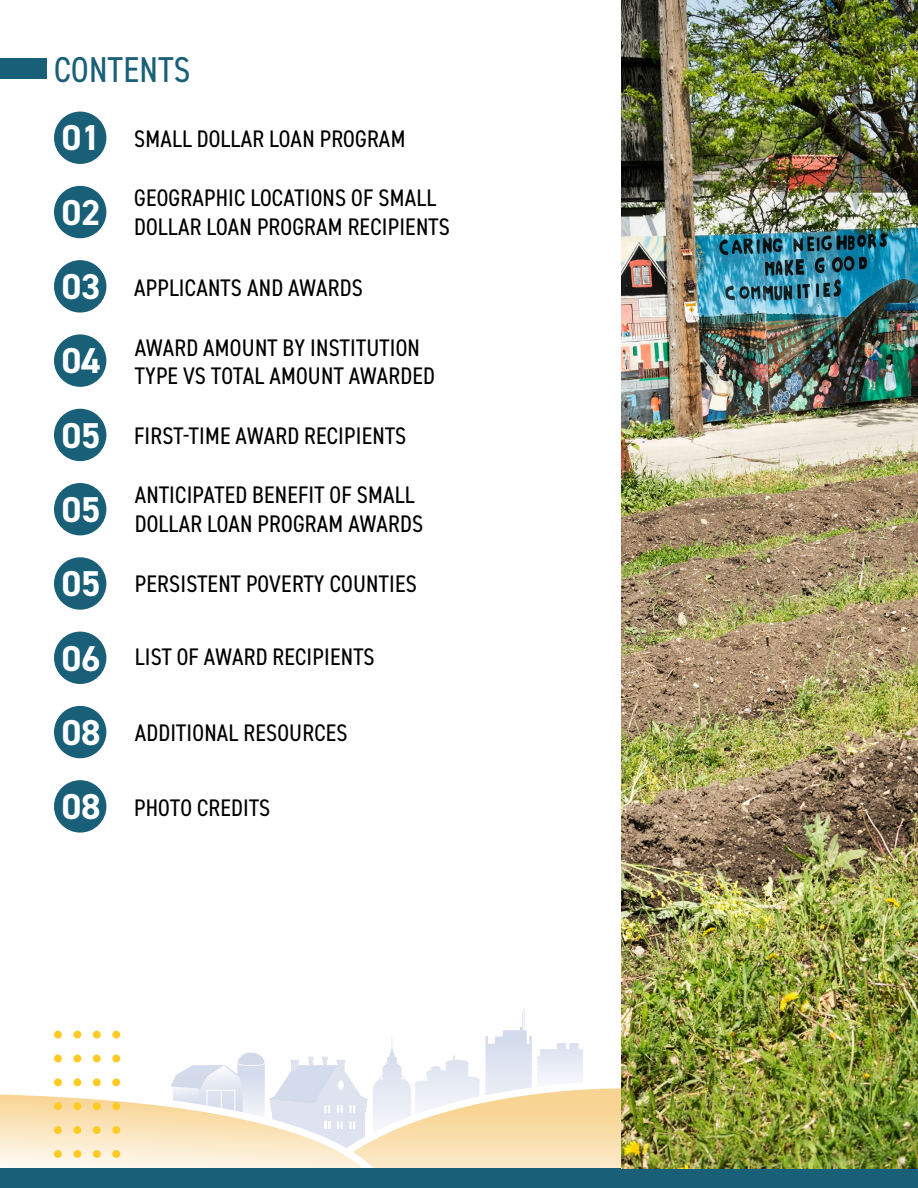
<style>
.page{position:relative;width:918px;height:1188px;background:#fff}
.page>*{position:absolute;margin:0;border:0;box-sizing:border-box;transform-origin:0 0}
.t1{font:condensed 36px "DIN2014";letter-spacing:.01em;color:#185f77}
.t2{font:700 36px "DIN2014";color:#fff}
.t3{font:condensed 24px/28.8px "DIN2014";letter-spacing:.01em;color:#000}
.s1{font-weight:700;font-stretch:normal;font-size:36px;color:#fff}
</style>
<div class="page">
<svg style="left:0;top:1008px;width:621px;height:161px"></svg>
<div style="left:112px;top:1031px;width:8px;height:8px;background:#ffca24;border-radius:50%"></div>
<div style="left:112px;top:1055px;width:8px;height:7px;background:#ffca24;border-radius:50%"></div>
<div style="left:112px;top:1078px;width:8px;height:8px;background:#ffca24;border-radius:50%"></div>
<div style="left:112px;top:1102px;width:8px;height:8px;background:#ffca24;border-radius:50%"></div>
<div style="left:112px;top:1126px;width:8px;height:8px;background:#ffca24;border-radius:50%"></div>
<div style="left:112px;top:1150px;width:8px;height:8px;background:#ffca24;border-radius:50%"></div>
<div style="left:93px;top:1031px;width:8px;height:8px;background:#ffca24;border-radius:50%"></div>
<div style="left:93px;top:1055px;width:8px;height:7px;background:#ffca24;border-radius:50%"></div>
<div style="left:93px;top:1078px;width:8px;height:8px;background:#ffca24;border-radius:50%"></div>
<div style="left:93px;top:1102px;width:8px;height:8px;background:#ffca24;border-radius:50%"></div>
<div style="left:93px;top:1126px;width:8px;height:8px;background:#ffca24;border-radius:50%"></div>
<div style="left:93px;top:1150px;width:8px;height:8px;background:#ffca24;border-radius:50%"></div>
<div style="left:73px;top:1031px;width:8px;height:8px;background:#ffca24;border-radius:50%"></div>
<div style="left:73px;top:1055px;width:8px;height:7px;background:#ffca24;border-radius:50%"></div>
<div style="left:73px;top:1078px;width:8px;height:8px;background:#ffca24;border-radius:50%"></div>
<div style="left:73px;top:1102px;width:8px;height:8px;background:#ffca24;border-radius:50%"></div>
<div style="left:73px;top:1126px;width:8px;height:8px;background:#ffca24;border-radius:50%"></div>
<div style="left:73px;top:1150px;width:8px;height:8px;background:#ffca24;border-radius:50%"></div>
<div style="left:54px;top:1031px;width:8px;height:8px;background:#ffca24;border-radius:50%"></div>
<div style="left:54px;top:1055px;width:8px;height:7px;background:#ffca24;border-radius:50%"></div>
<div style="left:54px;top:1078px;width:8px;height:8px;background:#ffca24;border-radius:50%"></div>
<div style="left:54px;top:1102px;width:8px;height:8px;background:#ffca24;border-radius:50%"></div>
<div style="left:54px;top:1126px;width:8px;height:8px;background:#ffca24;border-radius:50%"></div>
<div style="left:54px;top:1150px;width:8px;height:8px;background:#ffca24;border-radius:50%"></div>
<div style="left:0;top:1169px;width:918px;height:19px;background:#185f77"></div>
<img style="left:621px;top:0;width:297px;height:1169px">
<div style="left:54px;top:112px;width:52px;height:52px;background:#185f77;border-radius:50%"></div>
<div style="left:54px;top:186px;width:52px;height:52px;background:#185f77;border-radius:50%"></div>
<div style="left:54px;top:260px;width:52px;height:53px;background:#185f77;border-radius:50%"></div>
<div style="left:54px;top:334px;width:52px;height:53px;background:#185f77;border-radius:50%"></div>
<div style="left:54px;top:409px;width:52px;height:52px;background:#185f77;border-radius:50%"></div>
<div style="left:54px;top:483px;width:52px;height:52px;background:#185f77;border-radius:50%"></div>
<div style="left:54px;top:557px;width:52px;height:53px;background:#185f77;border-radius:50%"></div>
<div style="left:54px;top:632px;width:52px;height:52px;background:#185f77;border-radius:50%"></div>
<div style="left:54px;top:706px;width:52px;height:52px;background:#185f77;border-radius:50%"></div>
<div style="left:54px;top:780px;width:52px;height:53px;background:#185f77;border-radius:50%"></div>
<div style="left:0;top:58px;width:47px;height:20px;background:#185f77"></div>
<h2 class="t1" style="left:54px;top:46px;width:138px">CONTENTS</h2>
<p class="t3" style="left:62px;top:124px;width:345px"><span class="s1">01</span> SMALL DOLLAR LOAN PROGRAM</p>
<p class="t2" style="left:62px;top:189px;width:40px">02</p>
<p class="t3" style="left:134px;top:182px;width:317px">GEOGRAPHIC LOCATIONS OF SMALL<br>DOLLAR LOAN PROGRAM RECIPIENTS</p>
<p class="t3" style="left:62px;top:272px;width:303px"><span class="s1">03</span> APPLICANTS AND AWARDS</p>
<p class="t2" style="left:62px;top:337px;width:40px">04</p>
<p class="t3" style="left:135px;top:332px;width:302px">AWARD AMOUNT BY INSTITUTION<br>TYPE VS TOTAL AMOUNT AWARDED</p>
<p class="t3" style="left:62px;top:421px;width:346px"><span class="s1">05</span> FIRST-TIME AWARD RECIPIENTS</p>
<p class="t2" style="left:62px;top:486px;width:40px">05</p>
<p class="t3" style="left:135px;top:480px;width:290px">ANTICIPATED BENEFIT OF SMALL<br>DOLLAR LOAN PROGRAM AWARDS</p>
<p class="t3" style="left:62px;top:568px;width:357px"><span class="s1">05</span> PERSISTENT POVERTY COUNTIES</p>
<p class="t3" style="left:62px;top:641px;width:315px"><span class="s1">06</span> LIST OF AWARD RECIPIENTS</p>
<p class="t3" style="left:62px;top:718px;width:287px"><span class="s1">08</span> ADDITIONAL RESOURCES</p>
<p class="t3" style="left:62px;top:792px;width:210px"><span class="s1">08</span> PHOTO CREDITS</p>
</div>
